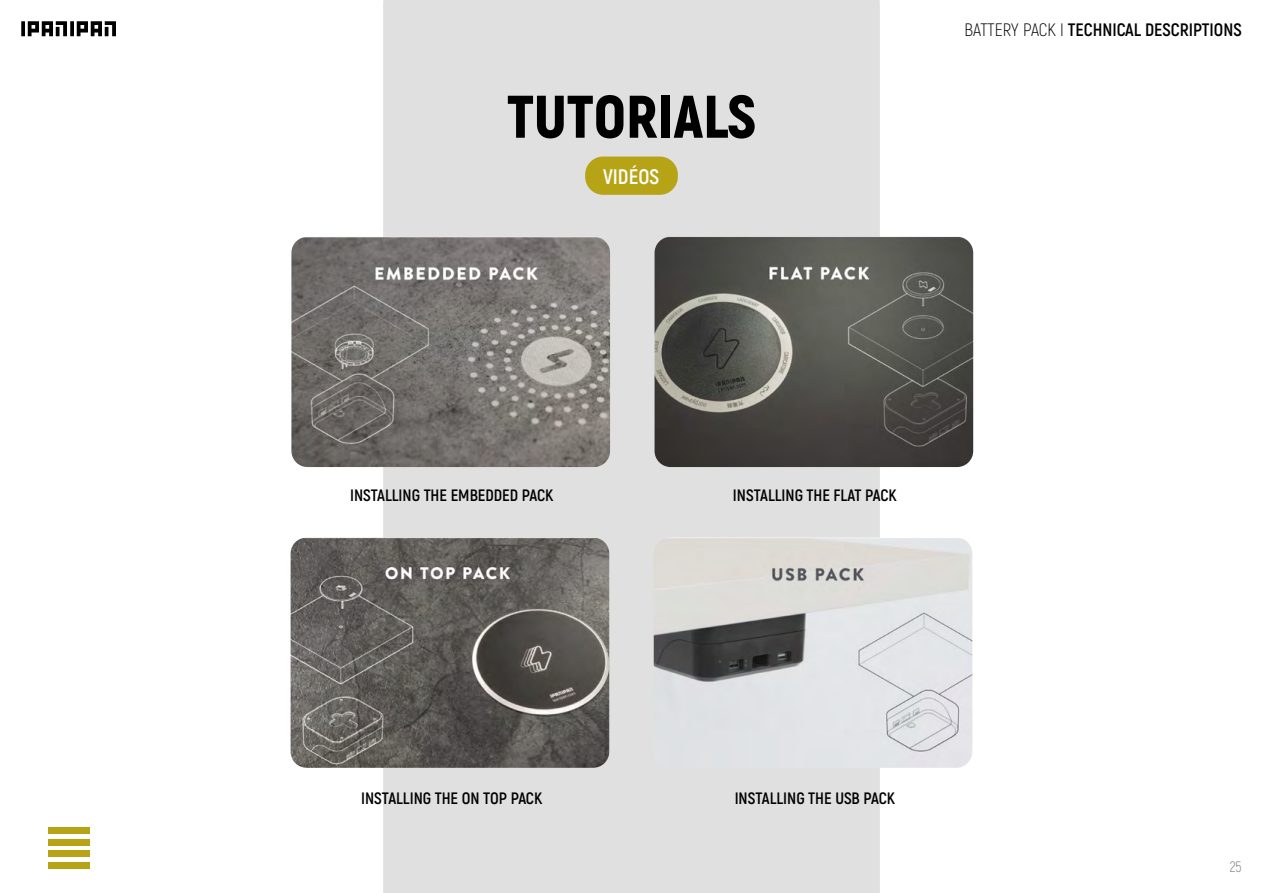
<style>
.page{position:relative;width:1263px;height:893px;background:#fff}
.page>*{position:absolute;margin:0;border:0;box-sizing:border-box;transform-origin:0 0}
.t1{font:900 60px "Akrobat";color:#000}
.t2{font:700 21px "Akrobat";color:#fff}
.t3{font:700 18px "Akrobat";color:#000}
.t4{font:700 16.5px "Akrobat";color:#000}
.t5{font:300 15px "Akrobat";color:#7c7c7c}
.s1{font-weight:300}
</style>
<div class="page">
<div style="left:383px;top:0;width:497px;height:893px;background:#e0e0e0"></div>
<div style="left:585px;top:157px;width:93px;height:38px;background:#b7a416;border-radius:18px"></div>
<div style="left:48px;top:827px;width:41px;height:7px;background:#b7a416"></div>
<div style="left:48px;top:839px;width:41px;height:7px;background:#b7a416"></div>
<div style="left:48px;top:850px;width:41px;height:7px;background:#b7a416"></div>
<div style="left:48px;top:862px;width:41px;height:7px;background:#b7a416"></div>
<svg style="left:21px;top:21px;width:95px;height:15px"></svg>
<img style="left:291px;top:237px;width:319px;height:230px">
<img style="left:291px;top:537px;width:318px;height:231px">
<img style="left:654px;top:237px;width:319px;height:230px">
<img style="left:654px;top:537px;width:318px;height:231px">
<h1 class="t1" style="left:507px;top:78px;width:251px">TUTORIALS</h1>
<p class="t2" style="left:603px;top:164px;width:58px">VIDÉOS</p>
<p class="t3" style="left:964px;top:19px;width:279px"><span class="s1">BATTERY PACK I</span> TECHNICAL DESCRIPTIONS</p>
<p class="t4" style="left:350px;top:485px;width:205px">INSTALLING THE EMBEDDED PACK</p>
<p class="t4" style="left:733px;top:485px;width:165px">INSTALLING THE FLAT PACK</p>
<p class="t4" style="left:361px;top:788px;width:183px">INSTALLING THE ON TOP PACK</p>
<p class="t4" style="left:735px;top:788px;width:162px">INSTALLING THE USB PACK</p>
<p class="t5" style="left:1230px;top:858px;width:13px">25</p>
</div>
